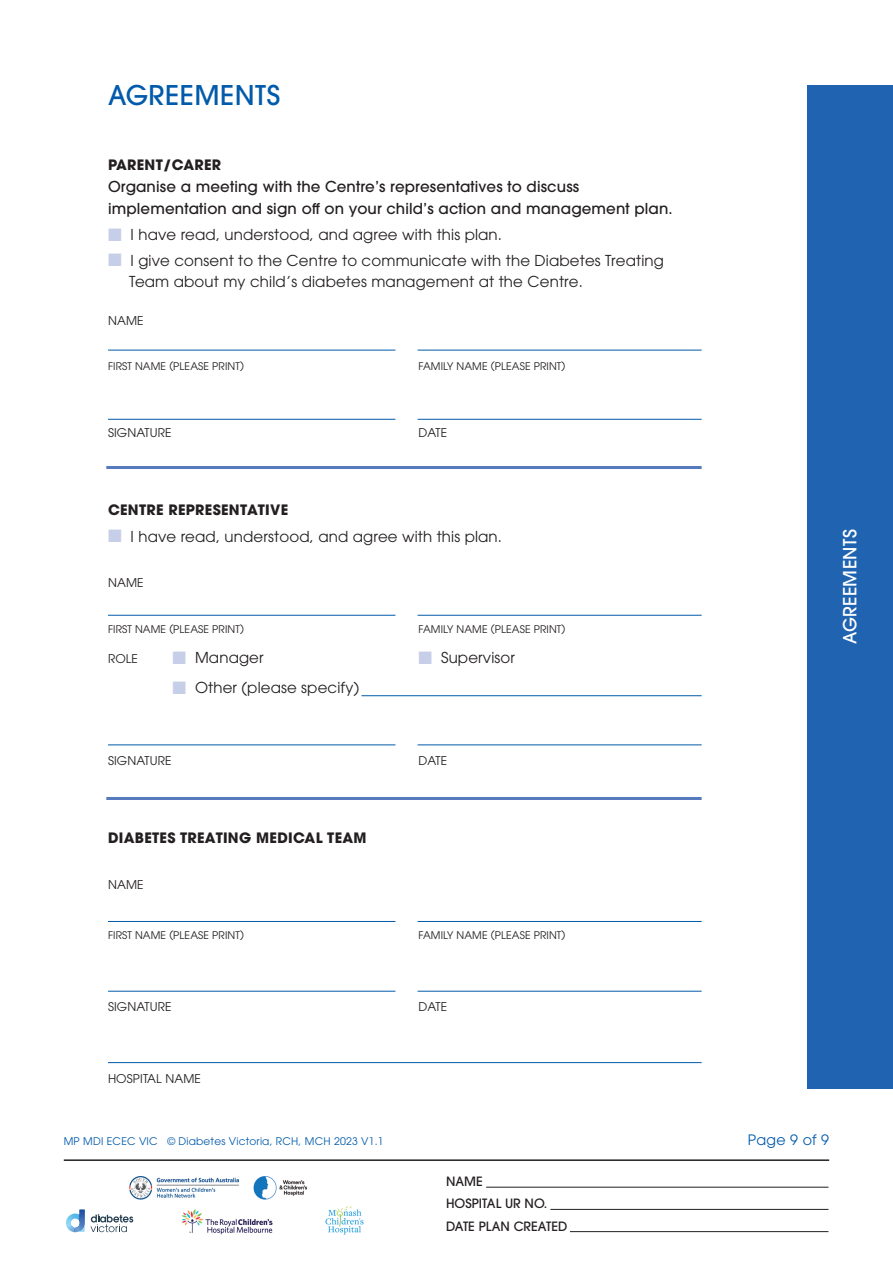
<style>
.page{position:relative;width:893px;height:1263px;background:#fff}
.page>*{position:absolute;margin:0;border:0;box-sizing:border-box;transform-origin:0 0}
.t1{font:500 27px "ITC Avant Garde Pro";letter-spacing:.02em;color:#015aaa}
.t2{font:500 18px "ITC Avant Garde Pro";letter-spacing:.02em;color:#fff}
.t3{font:15px/21.8px "ITC Avant Garde Pro";letter-spacing:.01em;color:#231f20}
.t4{font:500 15px/21.8px "ITC Avant Garde Pro";letter-spacing:.01em;color:#231f20}
.t5{font:700 14.25px "ITC Avant Garde Pro";letter-spacing:.02em;color:#231f20}
.t6{font:14.25px "ITC Avant Garde Pro";letter-spacing:.02em;color:#015aaa}
.t7{font:500 12.75px/22.5px "ITC Avant Garde Pro";color:#231f20}
.t8{font:12px "ITC Avant Garde Pro";letter-spacing:.01em;color:#231f20}
.t9{font:10.5px "ITC Avant Garde Pro";letter-spacing:.01em;color:#231f20}
.t10{font:10.5px "ITC Avant Garde Pro";letter-spacing:.02em;color:#015aaa}
.s1{color:#c7cee8}
</style>
<div class="page">
<hr style="left:64px;top:1159px;width:765px;height:2px;background:#231f20">
<div style="left:808px;top:85px;width:85px;height:1004px;background:#2064b1"></div>
<hr style="left:106px;top:466px;width:596px;height:3px;background:#557bbe">
<hr style="left:106px;top:797px;width:596px;height:3px;background:#557bbe">
<hr style="left:108px;top:350px;width:287px;height:1px;background:#015aaa">
<hr style="left:108px;top:615px;width:287px;height:1px;background:#015aaa">
<hr style="left:108px;top:921px;width:287px;height:1px;background:#015aaa">
<hr style="left:108px;top:419px;width:287px;height:1px;background:#015aaa">
<hr style="left:361px;top:695px;width:341px;height:1px;background:#015aaa">
<hr style="left:108px;top:744px;width:287px;height:1px;background:#015aaa">
<hr style="left:108px;top:991px;width:287px;height:1px;background:#015aaa">
<hr style="left:108px;top:1062px;width:594px;height:1px;background:#015aaa">
<hr style="left:418px;top:350px;width:284px;height:1px;background:#015aaa">
<hr style="left:418px;top:615px;width:284px;height:1px;background:#015aaa">
<hr style="left:418px;top:921px;width:284px;height:1px;background:#015aaa">
<hr style="left:418px;top:419px;width:284px;height:1px;background:#015aaa">
<hr style="left:418px;top:744px;width:284px;height:1px;background:#015aaa">
<hr style="left:418px;top:991px;width:284px;height:1px;background:#015aaa">
<hr style="left:486px;top:1187px;width:342px;height:1px;background:#231f20">
<hr style="left:550px;top:1209px;width:278px;height:1px;background:#231f20">
<hr style="left:570px;top:1231px;width:258px;height:1px;background:#231f20">
<img style="left:129px;top:1176px;width:178px;height:24px">
<svg style="left:91px;top:1214px;width:42px;height:18px"></svg>
<svg style="left:66px;top:1209px;width:19px;height:23px"></svg>
<img style="left:326px;top:1206px;width:37px;height:29px">
<img style="left:181px;top:1209px;width:91px;height:26px">
<h1 class="t1" style="left:108px;top:78px;width:174px">AGREEMENTS</h1>
<p class="t5" style="left:108px;top:155px;width:115px">PARENT/CARER</p>
<p class="t4" style="left:108px;top:176px;width:566px">Organise a meeting with the Centre’s representatives to discuss implementation and sign off on your child’s action and management plan.</p>
<p class="t3" style="left:108px;top:223px;width:396px"><span class="s1">■</span> I have read, understood, and agree with this plan.</p>
<p class="t3" style="left:129px;top:249px;width:536px;text-indent:-21px"><span class="s1">■</span> I give consent to the Centre to communicate with the Diabetes Treating<br>Team about my child’s diabetes management at the Centre.</p>
<p class="t8" style="left:108px;top:313px;width:37px">NAME</p>
<p class="t9" style="left:108px;top:359px;width:137px">FIRST NAME (PLEASE PRINT)</p>
<p class="t9" style="left:418px;top:359px;width:148px">FAMILY NAME (PLEASE PRINT)</p>
<p class="t8" style="left:108px;top:425px;width:65px">SIGNATURE</p>
<p class="t8" style="left:418px;top:425px;width:30px">DATE</p>
<p class="t5" style="left:108px;top:500px;width:182px">CENTRE REPRESENTATIVE</p>
<p class="t3" style="left:108px;top:525px;width:396px"><span class="s1">■</span> I have read, understood, and agree with this plan.</p>
<p class="t8" style="left:108px;top:575px;width:37px">NAME</p>
<p class="t9" style="left:108px;top:623px;width:137px">FIRST NAME (PLEASE PRINT)</p>
<p class="t9" style="left:418px;top:623px;width:148px">FAMILY NAME (PLEASE PRINT)</p>
<p class="t8" style="left:108px;top:651px;width:32px">ROLE</p>
<p class="t3" style="left:172px;top:646px;width:93px"><span class="s1">■</span> Manager</p>
<p class="t3" style="left:418px;top:646px;width:98px"><span class="s1">■</span> Supervisor</p>
<p class="t3" style="left:172px;top:676px;width:188px"><span class="s1">■</span> Other (please specify)</p>
<p class="t8" style="left:108px;top:753px;width:65px">SIGNATURE</p>
<p class="t8" style="left:418px;top:753px;width:30px">DATE</p>
<p class="t2" style="left:838px;top:644px;width:116px;rotate:-90deg">AGREEMENTS</p>
<p class="t5" style="left:108px;top:828px;width:260px">DIABETES TREATING MEDICAL TEAM</p>
<p class="t8" style="left:108px;top:877px;width:37px">NAME</p>
<p class="t9" style="left:108px;top:929px;width:137px">FIRST NAME (PLEASE PRINT)</p>
<p class="t9" style="left:418px;top:929px;width:148px">FAMILY NAME (PLEASE PRINT)</p>
<p class="t8" style="left:108px;top:999px;width:65px">SIGNATURE</p>
<p class="t8" style="left:418px;top:999px;width:30px">DATE</p>
<p class="t8" style="left:108px;top:1071px;width:94px">HOSPITAL NAME</p>
<p class="t10" style="left:64px;top:1135px;width:321px">MP MDI ECEC VIC © Diabetes Victoria, RCH, MCH 2023 V1.1</p>
<p class="t6" style="left:748px;top:1131px;width:83px">Page 9 of 9</p>
<p class="t7" style="left:446px;top:1170px;width:123px">NAME<br>HOSPITAL UR NO.<br>DATE PLAN CREATED</p>
</div>
